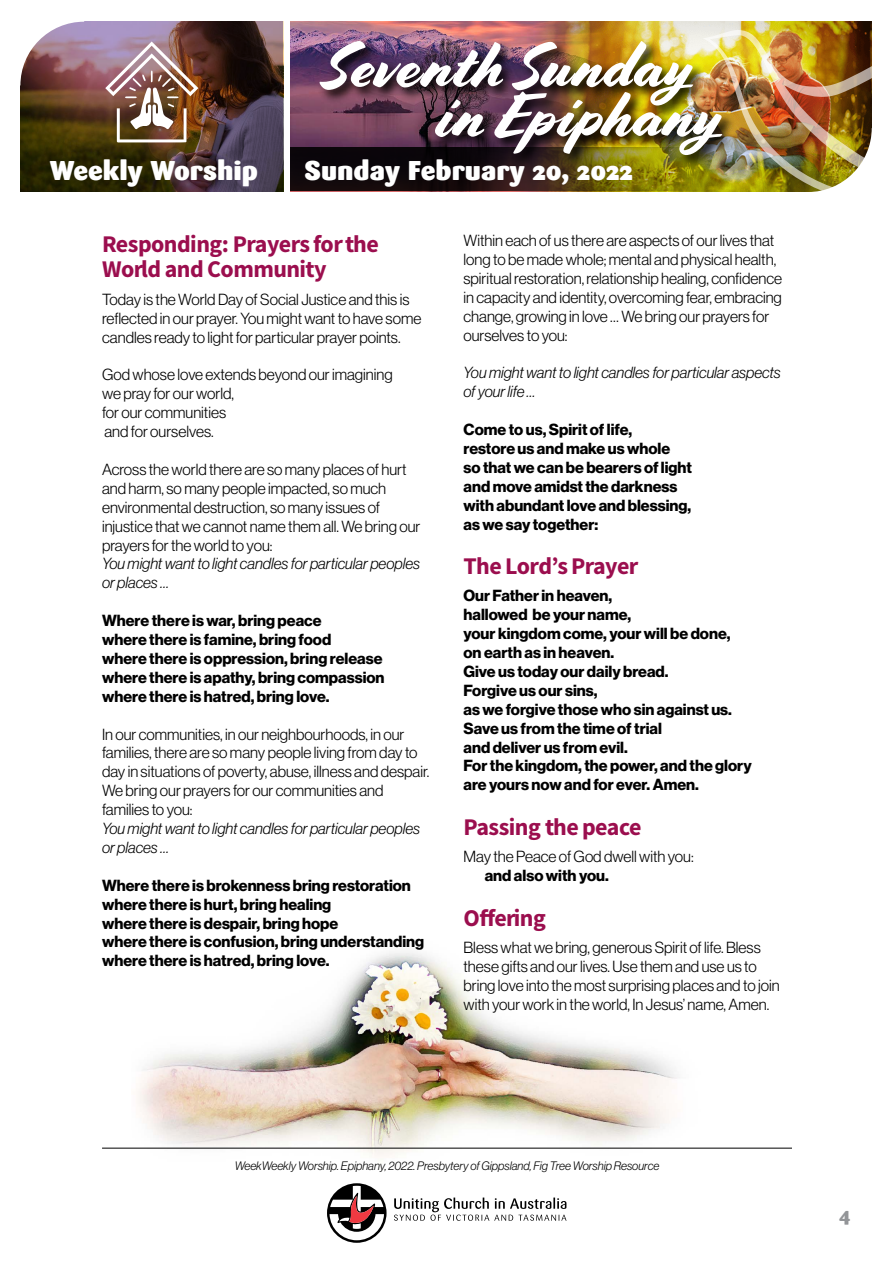
<style>
.page{position:relative;width:893px;height:1263px;background:#fff}
.page>*{position:absolute;margin:0;border:0;box-sizing:border-box;transform-origin:0 0}
.t1{font:63px/49.5px "Cortado";letter-spacing:-.01em;color:#fff}
.t2{font:900 27px "Sari";color:#fff}
.t3{font:24px/25.5px "Source Sans Variable";letter-spacing:-.02em;color:#9b0e4e}
.t4{font:900 19.5px "Sari";color:#939598}
.t5{font:15.75px/18.9px "N Haas Grotesk DS Pro 45 Lt";color:#000}
.t6{font:15.75px/18.9px "N Haas Grotesk DS Pro 75 Bd";color:#000}
.t7{font:15.75px/18.9px "N Haas Grotesk DS Pro 46 Lt It";color:#000}
.t8{font:12px "N Haas Grotesk DS Pro 46 Lt It";color:#000}
</style>
<div class="page">
<img style="left:132px;top:952px;width:583px;height:204px">
<svg style="left:394px;top:1197px;width:172px;height:24px"></svg>
<svg style="left:327px;top:1183px;width:60px;height:60px"></svg>
<hr style="left:102px;top:1148px;width:690px;height:1px;background:#000">
<img style="left:290px;top:21px;width:239px;height:127px">
<img style="left:21px;top:21px;width:262px;height:170px">
<img style="left:105px;top:42px;width:93px;height:100px">
<svg style="left:20px;top:21px;width:64px;height:64px"></svg>
<img style="left:529px;top:21px;width:174px;height:17px">
<svg style="left:290px;top:148px;width:413px;height:43px;background:#392c0c"></svg>
<img style="left:703px;top:21px;width:169px;height:171px">
<div style="left:317px;top:38px;width:419px;height:132px;background:#000;opacity:.88"></div>
<h1 class="t1" style="left:435px;top:43px;width:289px;text-indent:-113px">Seventh Sunday in Epiphany</h1>
<h2 class="t2" style="left:50px;top:154px;width:210px">Weekly Worship</h2>
<h2 class="t2" style="left:304px;top:154px;width:330px">Sunday February 20, 2022</h2>
<h3 class="t3" style="left:102px;top:231px;width:278px">Responding: Prayers for the<br>World and Community</h3>
<p class="t5" style="left:102px;top:290px;width:321px">Today is the World Day of Social Justice and this is reflected in our prayer. You might want to have some candles ready to light for particular prayer points.</p>
<p class="t5" style="left:102px;top:365px;width:292px">God whose love extends beyond our imagining we pray for our world,<br>for our communities<br>and for ourselves.</p>
<p class="t5" style="left:102px;top:460px;width:320px">Across the world there are so many places of hurt and harm, so many people impacted, so much environmental destruction, so many issues of injustice that we cannot name them all. We bring our prayers for the world to you:</p>
<p class="t7" style="left:102px;top:554px;width:319px">You might want to light candles for particular peoples or places …</p>
<p class="t6" style="left:102px;top:611px;width:284px">Where there is war, bring peace<br>where there is famine, bring food<br>where there is oppression, bring release where there is apathy, bring compassion where there is hatred, bring love.</p>
<p class="t5" style="left:102px;top:725px;width:329px">In our communities, in our neighbourhoods, in our families, there are so many people living from day to day in situations of poverty, abuse, illness and despair.<br>We bring our prayers for our communities and families to you:</p>
<p class="t7" style="left:102px;top:819px;width:319px">You might want to light candles for particular peoples or places …</p>
<p class="t6" style="left:102px;top:876px;width:324px">Where there is brokenness bring restoration where there is hurt, bring healing<br>where there is despair, bring hope<br>where there is confusion, bring understanding where there is hatred, bring love.</p>
<p class="t5" style="left:463px;top:231px;width:320px">Within each of us there are aspects of our lives that long to be made whole; mental and physical health, spiritual restoration, relationship healing, confidence in capacity and identity, overcoming fear, embracing change, growing in love … We bring our prayers for ourselves to you:</p>
<p class="t7" style="left:463px;top:363px;width:319px">You might want to light candles for particular aspects of your life …</p>
<p class="t6" style="left:463px;top:420px;width:230px">Come to us, Spirit of life,<br>restore us and make us whole<br>so that we can be bearers of light and move amidst the darkness with abundant love and blessing, as we say together:</p>
<h3 class="t3" style="left:463px;top:553px;width:177px">The Lord’s Prayer</h3>
<p class="t6" style="left:463px;top:587px;width:290px">Our Father in heaven,<br>hallowed be your name,<br>your kingdom come, your will be done, on earth as in heaven.<br>Give us today our daily bread.<br>Forgive us our sins,<br>as we forgive those who sin against us.<br>Save us from the time of trial<br>and deliver us from evil.<br>For the kingdom, the power, and the glory are yours now and for ever. Amen.</p>
<h3 class="t3" style="left:463px;top:814px;width:179px">Passing the peace</h3>
<p class="t5" style="left:463px;top:847px;width:232px">May the Peace of God dwell with you:</p>
<p class="t6" style="left:485px;top:866px;width:125px">and also with you.</p>
<h3 class="t3" style="left:463px;top:905px;width:84px">Offering</h3>
<p class="t5" style="left:463px;top:938px;width:318px">Bless what we bring, generous Spirit of life. Bless these gifts and our lives. Use them and use us to bring love into the most surprising places and to join with your work in the world, In Jesus’ name, Amen.</p>
<p class="t8" style="left:235px;top:1159px;width:426px">WeekWeekly Worship. Epiphany, 2022. Presbytery of Gippsland, Fig Tree Worship Resource</p>
<p class="t4" style="left:839px;top:1202px;width:13px">4</p>
</div>
